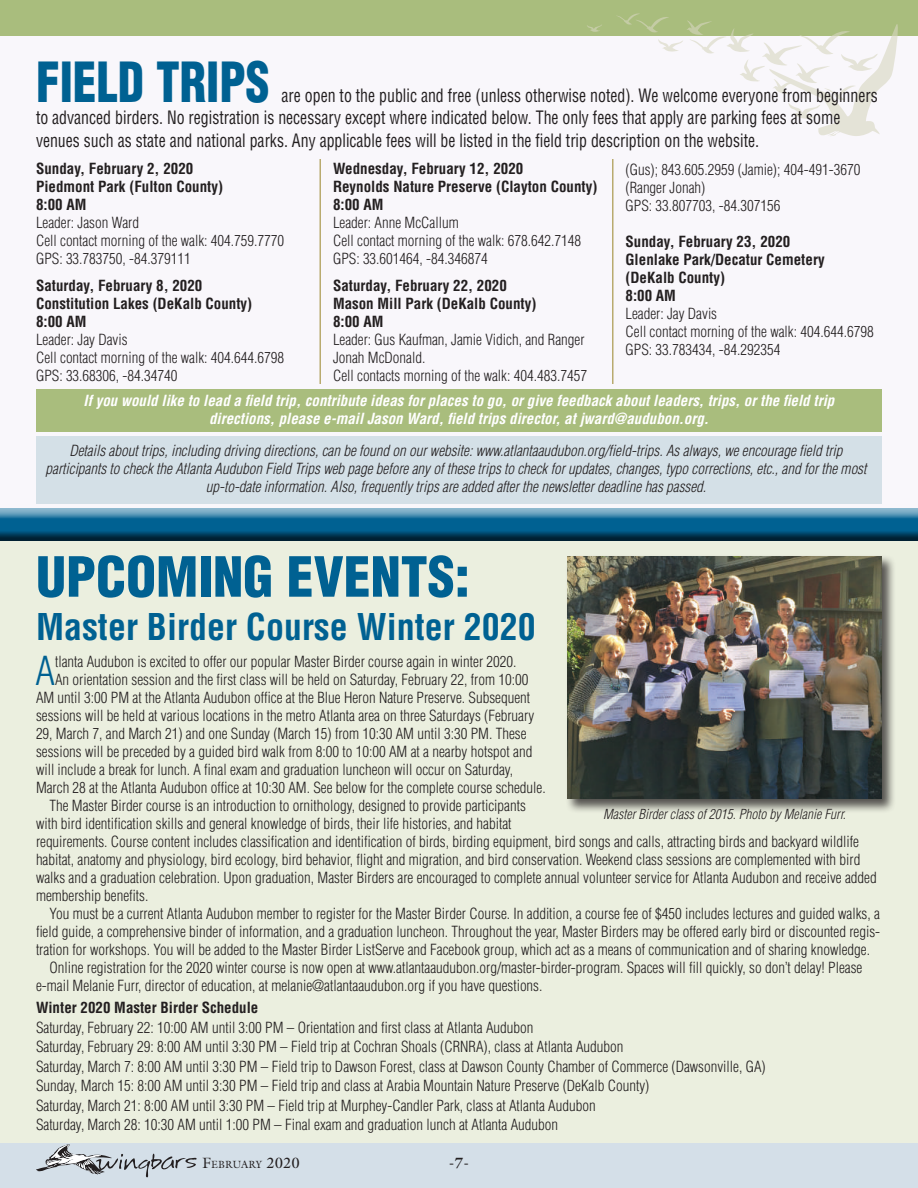
<style>
.page{position:relative;width:918px;height:1188px;background:#f9f7fb}
.page>*{position:absolute;margin:0;border:0;box-sizing:border-box;transform-origin:0 0}
.t1{font:900 condensed 54px "Helvetica";color:#006192}
.t2{font:900 condensed 54px "Helvetica";color:#006192;scale:.88 1}
.t3{font:300 condensed 39px "Helvetica";color:#006192}
.t4{font:700 condensed 36px "Helvetica";color:#006192}
.t5{font:condensed 18px/22.5px "Helvetica";color:#231f20;scale:.88 1}
.t6{font:300 condensed 15px/18px "Helvetica";color:#231f20}
.t7{font:italic 300 condensed 15px/18px "Helvetica";color:#231f20;text-align:center}
.t8{font:700 condensed 15px/18px "Helvetica";color:#231f20}
.t9{font:italic 700 condensed 15px/18px "Helvetica";color:#fff;text-align:center}
.t10{font:700 15px "Galliard";color:#231f20}
.t11{font:italic 300 condensed 13.5px "Helvetica";color:#231f20}
.t12{font:10.5px "Galliard";color:#231f20}
.s1{font-size:15px}
</style>
<div class="page">
<div style="left:0;top:540px;width:918px;height:603px;background:#ebefdf"></div>
<div style="left:36px;top:436px;width:846px;height:68px;background:#d4e0e7"></div>
<div style="left:0;top:1143px;width:918px;height:45px;background:#d4dfe8"></div>
<div style="left:0;top:0;width:918px;height:36px;background:#a9bd7d"></div>
<svg style="left:36px;top:1144px;width:161px;height:33px"></svg>
<svg style="left:587px;top:25px;width:15px;height:7px"></svg>
<svg style="left:618px;top:14px;width:280px;height:122px"></svg>
<hr style="left:320px;top:159px;width:1px;height:225px;background:#b9ab6f">
<div style="left:36px;top:389px;width:846px;height:42px;background:#a9bd7d"></div>
<hr style="left:612px;top:159px;width:2px;height:225px;background:#b9ab6f">
<div style="left:0;top:507px;width:918px;height:31px;background:#8fb9cf"></div>
<div style="left:0;top:509px;width:918px;height:34px;background:#231f20;opacity:.75"></div>
<div style="left:565px;top:554px;width:332px;height:260px;background:#231f20;opacity:.75"></div>
<img style="left:567px;top:556px;width:315px;height:243px">
<h1 class="t2" style="left:36px;top:48px;width:267px">FIELD TRIPS</h1>
<p class="t5" style="left:36px;top:84px;width:958px;text-indent:246px">are open to the public and free (unless otherwise noted). We welcome everyone from beginners to advanced birders. No registration is necessary except where indicated below. The only fees that apply are parking fees at some venues such as state and national parks. Any applicable fees will be listed in the field trip description on the website.</p>
<p class="t8" style="left:36px;top:159px;width:189px">Sunday, February 2, 2020<br>Piedmont Park (Fulton County)<br>8:00 AM</p>
<p class="t6" style="left:36px;top:213px;width:250px">Leader: Jason Ward<br>Cell contact morning of the walk: 404.759.7770<br>GPS: 33.783750, -84.379111</p>
<p class="t8" style="left:36px;top:276px;width:218px">Saturday, February 8, 2020<br>Constitution Lakes (DeKalb County)<br>8:00 AM</p>
<p class="t6" style="left:36px;top:330px;width:250px">Leader: Jay Davis<br>Cell contact morning of the walk: 404.644.6798<br>GPS: 33.68306, -84.34740</p>
<p class="t8" style="left:333px;top:159px;width:266px">Wednesday, February 12, 2020<br>Reynolds Nature Preserve (Clayton County)<br>8:00 AM</p>
<p class="t6" style="left:333px;top:213px;width:250px">Leader: Anne McCallum<br>Cell contact morning of the walk: 678.642.7148<br>GPS: 33.601464, -84.346874</p>
<p class="t8" style="left:333px;top:276px;width:205px">Saturday, February 22, 2020<br>Mason Mill Park (DeKalb County)<br>8:00 AM</p>
<p class="t6" style="left:333px;top:330px;width:256px">Leader: Gus Kaufman, Jamie Vidich, and Ranger<br>Jonah McDonald.<br>Cell contacts morning of the walk: 404.483.7457</p>
<p class="t6" style="left:626px;top:160px;width:236px">(Gus); 843.605.2959 (Jamie); 404-491-3670 (Ranger Jonah)<br>GPS: 33.807703, -84.307156</p>
<p class="t8" style="left:626px;top:232px;width:201px">Sunday, February 23, 2020<br>Glenlake Park/Decatur Cemetery (DeKalb County)<br>8:00 AM</p>
<p class="t6" style="left:626px;top:304px;width:250px">Leader: Jay Davis<br>Cell contact morning of the walk: 404.644.6798<br>GPS: 33.783434, -84.292354</p>
<p class="t9" style="left:84px;top:392px;width:752px">If you would like to lead a field trip, contribute ideas for places to go, or give feedback about leaders, trips, or the field trip directions, please e-mail Jason Ward, field trips director, at jward@audubon.org.</p>
<p class="t7" style="left:46px;top:441px;width:822px">Details about trips, including driving directions, can be found on our website: www.atlantaaudubon.org/field-trips. As always, we encourage field trip participants to check the Atlanta Audubon Field Trips web page before any of these trips to check for updates, changes, typo corrections, etc., and for the most up-to-date information. Also, frequently trips are added after the newsletter deadline has passed.</p>
<h1 class="t1" style="left:36px;top:543px;width:435px">UPCOMING EVENTS:</h1>
<h3 class="t4" style="left:36px;top:604px;width:501px">Master Birder Course Winter 2020</h3>
<h2 class="t3" style="left:36px;top:646px;width:21px">A</h2>
<p class="t6" style="left:55px;top:652px;width:463px">tlanta Audubon is excited to offer our popular Master Birder course again in winter 2020.</p>
<p class="t6" style="left:55px;top:670px;width:475px">An orientation session and the first class will be held on Saturday, February 22, from 10:00</p>
<p class="t6" style="left:36px;top:688px;width:496px">AM until 3:00 PM at the Atlanta Audubon office at the Blue Heron Nature Preserve. Subsequent</p>
<p class="t6" style="left:36px;top:706px;width:500px">sessions will be held at various locations in the metro Atlanta area on three Saturdays (February</p>
<p class="t6" style="left:36px;top:724px;width:492px">29, March 7, and March 21) and one Sunday (March 15) from 10:30 AM until 3:30 PM. These</p>
<p class="t6" style="left:36px;top:742px;width:498px">sessions will be preceded by a guided bird walk from 8:00 to 10:00 AM at a nearby hotspot and</p>
<p class="t6" style="left:36px;top:760px;width:479px">will include a break for lunch. A final exam and graduation luncheon will occur on Saturday,</p>
<p class="t6" style="left:36px;top:778px;width:511px">March 28 at the Atlanta Audubon office at 10:30 AM. See below for the complete course schedule.</p>
<p class="t6" style="left:50px;top:796px;width:478px">The Master Birder course is an introduction to ornithology, designed to provide participants</p>
<p class="t6" style="left:36px;top:814px;width:477px">with bird identification skills and general knowledge of birds, their life histories, and habitat</p>
<p class="t6" style="left:36px;top:832px;width:824px">requirements. Course content includes classification and identification of birds, birding equipment, bird songs and calls, attracting birds and backyard wildlife</p>
<p class="t6" style="left:36px;top:850px;width:826px">habitat, anatomy and physiology, bird ecology, bird behavior, flight and migration, and bird conservation. Weekend class sessions are complemented with bird</p>
<p class="t6" style="left:36px;top:868px;width:842px">walks and a graduation celebration. Upon graduation, Master Birders are encouraged to complete annual volunteer service for Atlanta Audubon and receive added</p>
<p class="t6" style="left:36px;top:886px;width:114px">membership benefits.</p>
<p class="t6" style="left:50px;top:904px;width:832px">You must be a current Atlanta Audubon member to register for the Master Birder Course. In addition, a course fee of $450 includes lectures and guided walks, a</p>
<p class="t6" style="left:36px;top:922px;width:846px">field guide, a comprehensive binder of information, and a graduation luncheon. Throughout the year, Master Birders may be offered early bird or discounted regis-</p>
<p class="t6" style="left:36px;top:940px;width:836px">tration for workshops. You will be added to the Master Birder ListServe and Facebook group, which act as a means of communication and of sharing knowledge.</p>
<p class="t6" style="left:50px;top:958px;width:814px">Online registration for the 2020 winter course is now open at www.atlantaaudubon.org/master-birder-program. Spaces will fill quickly, so don’t delay! Please</p>
<p class="t6" style="left:36px;top:976px;width:508px">e-mail Melanie Furr, director of education, at melanie@atlantaaudubon.org if you have questions.</p>
<p class="t8" style="left:36px;top:999px;width:224px">Winter 2020 Master Birder Schedule</p>
<p class="t6" style="left:36px;top:1018px;width:731px;line-height:19.5px">Saturday, February 22: 10:00 AM until 3:00 PM – Orientation and first class at Atlanta Audubon<br>Saturday, February 29: 8:00 AM until 3:30 PM – Field trip at Cochran Shoals (CRNRA), class at Atlanta Audubon<br>Saturday, March 7: 8:00 AM until 3:30 PM – Field trip to Dawson Forest, class at Dawson County Chamber of Commerce (Dawsonville, GA)<br>Sunday, March 15: 8:00 AM until 3:30 PM – Field trip and class at Arabia Mountain Nature Preserve (DeKalb County)<br>Saturday, March 21: 8:00 AM until 3:30 PM – Field trip at Murphey-Candler Park, class at Atlanta Audubon<br>Saturday, March 28: 10:30 AM until 1:00 PM – Final exam and graduation lunch at Atlanta Audubon</p>
<p class="t11" style="left:603px;top:806px;width:244px">Master Birder class of 2015. Photo by Melanie Furr.</p>
<p class="t12" style="left:202px;top:1158px;width:99px"><span class="s1">F</span>EBRUARY <span class="s1">2020</span></p>
<p class="t10" style="left:449px;top:1153px;width:22px">-7-</p>
</div>
